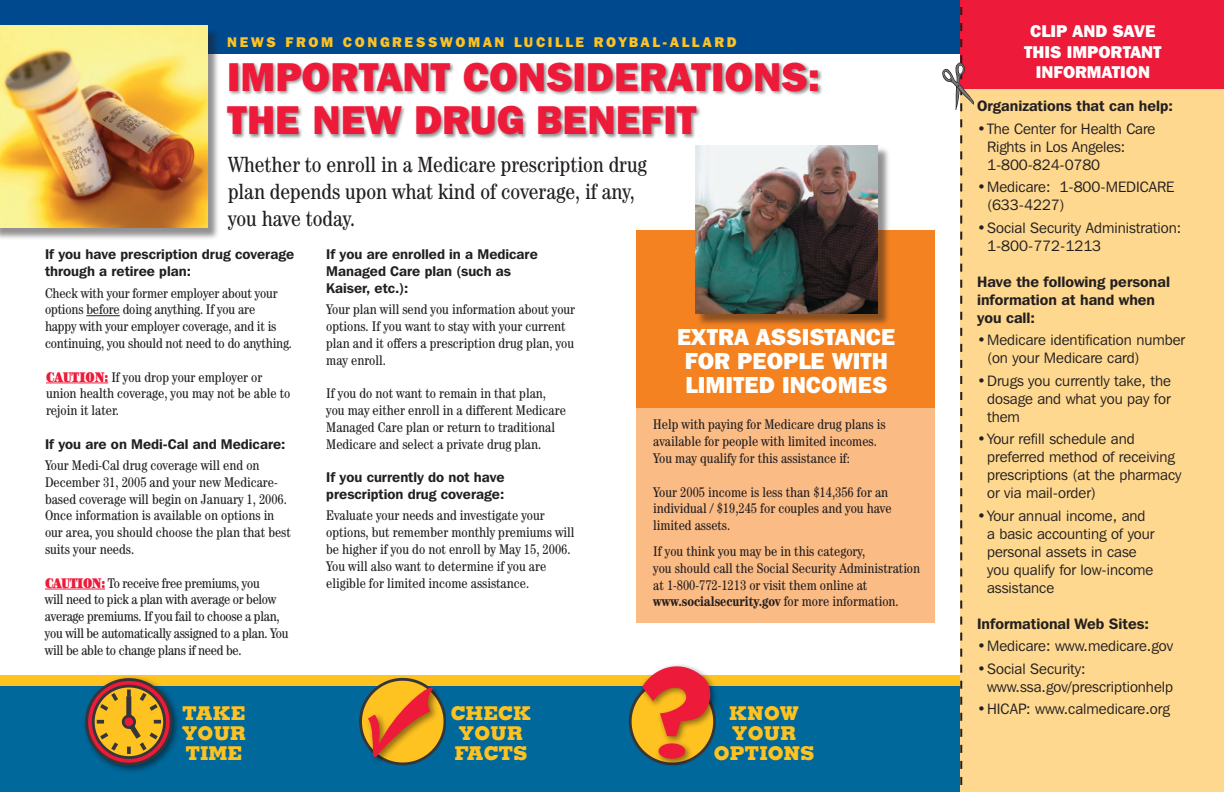
<style>
.page{position:relative;width:1224px;height:792px;background:#fff}
.page>*{position:absolute;margin:0;border:0;box-sizing:border-box;transform-origin:0 0}
.t1{font:800 40px/43px "Franklin Gothic IT Cby BT";color:#ed1a3a}
.t2{font:800 23px/24px "Franklin Gothic IT Cby BT";color:#fff;text-align:center}
.t3{font:condensed 22px/27px "Century";color:#231f20}
.t4{font:800 19px/20px "Memphis";color:#fec221}
.t5{font:800 17px/20.4px "Franklin Gothic IT Cby BT";color:#fff;text-align:center}
.t6{font:15px/18px "Franklin Gothic IT Cby BT";color:#231f20}
.t7{font:600 15px/18px "Franklin Gothic IT Cby BT";color:#231f20}
.t8{font:condensed 14px/16.8px "Century";color:#231f20}
.t9{font:600 14px/16.8px "Franklin Gothic IT Cby BT";color:#231f20}
.t10{font:condensed 14px/16.8px "Century";letter-spacing:-.02em;color:#231f20}
.t11{font:800 14px "Franklin Gothic IT Cby BT";letter-spacing:.19em;color:#fec221}
.s1{font-stretch:ultra-condensed;color:#ed1a3a}
.s2{font-weight:700}
</style>
<div class="page">
<div style="left:0;top:0;width:1224px;height:54px;background:#01498e"></div>
<div style="left:0;top:681px;width:1224px;height:111px;background:#00689a"></div>
<div style="left:0;top:675px;width:1224px;height:10px;background:#fec221"></div>
<div style="left:961px;top:19px;width:263px;height:773px;background:#fed88f"></div>
<div style="left:961px;top:0;width:263px;height:89px;background:#ed1a3a"></div>
<div style="left:636px;top:230px;width:299px;height:392px;background:#fbbb85"></div>
<div style="left:636px;top:230px;width:299px;height:177px;background:#f58220"></div>
<svg style="left:941px;top:0;width:33px;height:792px"></svg>
<div style="left:696px;top:146px;width:195px;height:181px;background:#231f20;opacity:.5"></div>
<img style="left:695px;top:145px;width:183px;height:169px">
<hr style="left:86px;top:315px;width:34px;height:1px;background:#231f20">
<hr style="left:46px;top:383px;width:62px;height:1px;background:#ed1a3a">
<hr style="left:45px;top:589px;width:60px;height:1px;background:#ed1a3a">
<div style="left:226px;top:60px;width:598px;height:80px;background:#231f20;opacity:.5"></div>
<img style="left:80px;top:685px;width:103px;height:87px">
<svg style="left:84px;top:677px;width:90px;height:90px"></svg>
<svg style="left:358px;top:677px;width:87px;height:89px"></svg>
<svg style="left:627px;top:666px;width:90px;height:100px"></svg>
<div style="left:0;top:26px;width:221px;height:215px;background:#231f20;opacity:.5"></div>
<img style="left:0;top:26px;width:208px;height:202px">
<p class="t11" style="left:227px;top:33px;width:511px">NEWS FROM CONGRESSWOMAN LUCILLE ROYBAL-ALLARD</p>
<h1 class="t1" style="left:227px;top:55px;width:594px">IMPORTANT CONSIDERATIONS:<br>THE NEW DRUG BENEFIT</h1>
<h3 class="t3" style="left:228px;top:151px;width:421px">Whether to enroll in a Medicare prescription drug plan depends upon what kind of coverage, if any, you have today.</h3>
<p class="t9" style="left:45px;top:246px;width:251px">If you have prescription drug coverage through a retiree plan:</p>
<p class="t8" style="left:45px;top:284px;width:248px">Check with your former employer about your options before doing anything. If you are<br>happy with your employer coverage, and it is continuing, you should not need to do anything.</p>
<p class="t8" style="left:46px;top:368px;width:246px"><span class="s1">CAUTION:</span> If you drop your employer or union health coverage, you may not be able to rejoin it later.</p>
<p class="t9" style="left:45px;top:435px;width:242px">If you are on Medi-Cal and Medicare:</p>
<p class="t8" style="left:45px;top:457px;width:247px">Your Medi-Cal drug coverage will end on December 31, 2005 and your new Medicare&shy;based coverage will begin on January 1, 2006.<br>Once information is available on options in our area, you should choose the plan that best suits your needs.</p>
<p class="t10" style="left:45px;top:574px;width:245px"><span class="s1">CAUTION:</span> To receive free premiums, you<br>will need to pick a plan with average or below average premiums. If you fail to choose a plan, you will be automatically assigned to a plan. You will be able to change plans if need be.</p>
<p class="t9" style="left:326px;top:246px;width:213px">If you are enrolled in a Medicare<br>Managed Care plan (such as<br>Kaiser, etc.):</p>
<p class="t8" style="left:326px;top:301px;width:251px">Your plan will send you information about your options. If you want to stay with your current plan and it offers a prescription drug plan, you may enroll.</p>
<p class="t8" style="left:326px;top:385px;width:241px">If you do not want to remain in that plan, you may either enroll in a different Medicare Managed Care plan or return to traditional Medicare and select a private drug plan.</p>
<p class="t9" style="left:326px;top:469px;width:180px">If you currently do not have prescription drug coverage:</p>
<p class="t8" style="left:326px;top:507px;width:250px">Evaluate your needs and investigate your options, but remember monthly premiums will be higher if you do not enroll by May 15, 2006.<br>You will also want to determine if you are eligible for limited income assistance.</p>
<h2 class="t2" style="left:677px;top:324px;width:220px">EXTRA ASSISTANCE<br>FOR PEOPLE WITH<br>LIMITED INCOMES</h2>
<p class="t8" style="left:653px;top:416px;width:234px">Help with paying for Medicare drug plans is available for people with limited incomes.<br>You may qualify for this assistance if:</p>
<p class="t8" style="left:653px;top:483px;width:240px">Your 2005 income is less than $14,356 for an individual / $19,245 for couples and you have limited assets.</p>
<p class="t8" style="left:653px;top:543px;width:268px">If you think you may be in this category,<br>you should call the Social Security Administration at 1-800-772-1213 or visit them online at <span class="s2">www.socialsecurity.gov</span> for more information.</p>
<p class="t5" style="left:1024px;top:21px;width:139px">CLIP AND SAVE<br>THIS IMPORTANT<br>INFORMATION</p>
<p class="t7" style="left:977px;top:97px;width:197px">Organizations that can help:</p>
<p class="t6" style="left:987px;top:119px;width:170px;text-indent:-10px">• The Center for Health Care<br>Rights in Los Angeles:<br>1-800-824-0780</p>
<p class="t6" style="left:987px;top:178px;width:189px;text-indent:-10px">• Medicare: 1-800-MEDICARE (633-4227)</p>
<p class="t6" style="left:987px;top:218px;width:196px;text-indent:-10px">• Social Security Administration:<br>1-800-772-1213</p>
<p class="t7" style="left:977px;top:272px;width:194px">Have the following personal information at hand when you call:</p>
<p class="t6" style="left:987px;top:331px;width:200px;text-indent:-10px">• Medicare identification number (on your Medicare card)</p>
<p class="t6" style="left:987px;top:371px;width:185px;text-align:justify;text-indent:-10px">• Drugs you currently take, the dosage and what you pay for them</p>
<p class="t6" style="left:987px;top:430px;width:196px;text-indent:-10px">• Your refill schedule and preferred method of receiving prescriptions (at the pharmacy or via mail-order)</p>
<p class="t6" style="left:987px;top:506px;width:169px;text-indent:-10px">• Your annual income, and a basic accounting of your personal assets in case you qualify for low-income assistance</p>
<p class="t7" style="left:977px;top:614px;width:173px">Informational Web Sites:</p>
<p class="t6" style="left:977px;top:637px;width:197px">• Medicare: www.medicare.gov</p>
<p class="t6" style="left:987px;top:659px;width:187px;text-indent:-10px">• Social Security: www.ssa.gov/prescriptionhelp</p>
<h3 class="t4" style="left:182px;top:703px;width:65px">TAKE</h3>
<p class="t6" style="left:977px;top:700px;width:194px">• HICAP: www.calmedicare.org</p>
<h3 class="t4" style="left:182px;top:723px;width:66px">YOUR<br>TIME</h3>
<h3 class="t4" style="left:451px;top:703px;width:82px">CHECK<br>YOUR<br>FACTS</h3>
<h3 class="t4" style="left:714px;top:703px;width:102px;text-align:center">KNOW<br>YOUR<br>OPTIONS</h3>
</div>
